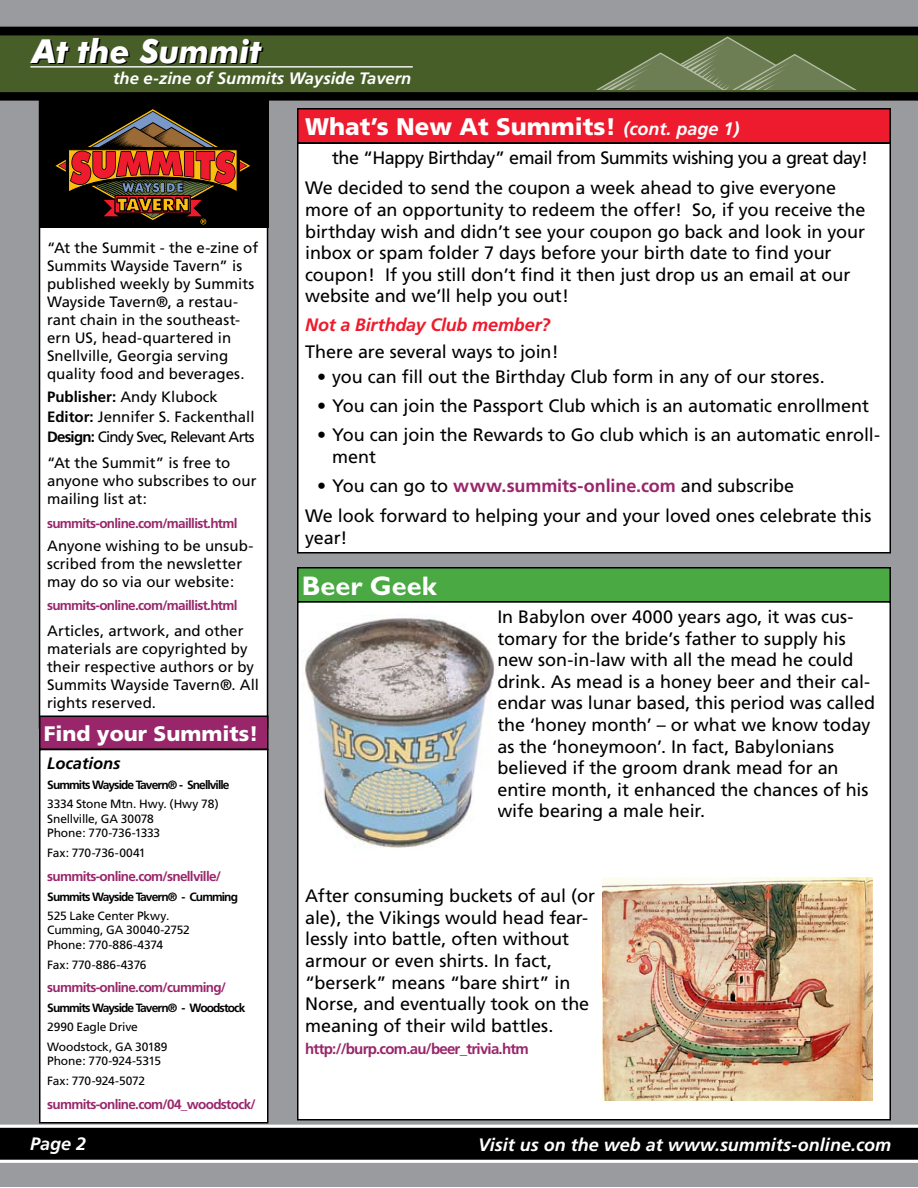
<style>
.page{position:relative;width:918px;height:1188px;background:#fff}
.page>*{position:absolute;margin:0;border:0;box-sizing:border-box;transform-origin:0 0}
.t1{font:italic 700 33.15px "Futura BT";color:#fff}
.t2{font:700 27px "Gill Sans";color:#fff}
.t3{font:900 24px "Frutiger";color:#fff}
.t4{font:900 21px "Frutiger";color:#fff}
.t5{font:18px/21.6px "Frutiger";letter-spacing:-.005em;color:#000}
.t6{font:18px/30.3px "Frutiger";letter-spacing:-.025em;color:#000}
.t7{font:italic 700 18px "Frutiger";color:#fff}
.t8{font:italic 700 18px "Frutiger";letter-spacing:-.01em;color:#ed1b2d}
.t9{font:italic 700 16.5px "Frutiger";color:#fff}
.t10{font:italic 700 16.5px "Frutiger";color:#000}
.t11{font:15px/18px "Frutiger";color:#000}
.t12{font:700 15px "Frutiger";letter-spacing:-.05em;color:#99266b}
.t13{font:700 13.5px "Frutiger";letter-spacing:-.05em;color:#99266b}
.t14{font:12px/14.4px "Frutiger";letter-spacing:-.01em;color:#000}
.t15{font:700 12px "Frutiger";letter-spacing:-.075em;color:#000}
.s1{font-weight:700}
.s2{font-weight:700;font-style:italic;font-size:18px}
.s3{font-weight:700;color:#99266b}
</style>
<div class="page">
<div style="left:0;top:0;width:918px;height:1187px;background:#999b9e"></div>
<svg style="left:0;top:1125px;width:918px;height:38px;background:#282828"></svg>
<div style="left:40px;top:100px;width:228px;height:628px;background:#fff"></div>
<div style="left:39px;top:99px;width:229px;height:630px;border:2px solid #000"></div>
<div style="left:40px;top:716px;width:228px;height:33px;background:#99266b"></div>
<div style="left:39px;top:716px;width:229px;height:34px;border:2px solid #000"></div>
<div style="left:40px;top:750px;width:228px;height:373px;background:#fff"></div>
<div style="left:39px;top:749px;width:229px;height:375px;border:2px solid #000"></div>
<div style="left:0;top:27px;width:918px;height:74px;background:#000"></div>
<svg style="left:0;top:34px;width:918px;height:60px;background:#425625"></svg>
<div style="left:39px;top:100px;width:229px;height:128px;background:#000"></div>
<svg style="left:55px;top:109px;width:195px;height:115px"></svg>
<hr style="left:30px;top:66px;width:383px;height:2px;background:#fff">
<svg style="left:567px;top:36px;width:324px;height:54px;background:#5b6e3f"></svg>
<div style="left:298px;top:568px;width:592px;height:34px;background:#4aa942"></div>
<div style="left:297px;top:567px;width:594px;height:36px;border:2px solid #000"></div>
<div style="left:298px;top:602px;width:592px;height:518px;background:#fff"></div>
<div style="left:297px;top:601px;width:594px;height:519px;border:2px solid #000"></div>
<div style="left:298px;top:109px;width:592px;height:34px;background:#ed1b2d"></div>
<div style="left:297px;top:108px;width:594px;height:36px;border:2px solid #000"></div>
<div style="left:298px;top:143px;width:592px;height:410px;background:#fff"></div>
<div style="left:297px;top:142px;width:594px;height:412px;border:2px solid #000"></div>
<img style="left:603px;top:878px;width:270px;height:223px">
<img style="left:305px;top:615px;width:190px;height:233px">
<h1 class="t1" style="left:32px;top:31px;width:231px">At the Summit</h1>
<p class="t9" style="left:113px;top:68px;width:300px">the e-zine of Summits Wayside Tavern</p>
<p class="t11" style="left:47px;top:239px;width:213px">“At the Summit - the e-zine of<br>Summits Wayside Tavern” is published weekly by Summits<br>Wayside Tavern®, a restau&shy;rant chain in the southeast&shy;ern US, head-quartered in<br>Snellville, Georgia serving quality food and beverages.</p>
<p class="t11" style="left:47px;top:387px;width:209px;line-height:20.1px"><span class="s1">Publisher:</span> Andy Klubock<br><span class="s1">Editor:</span> Jennifer S. Fackenthall<br><span class="s1">Design:</span> Cindy Svec, Relevant Arts</p>
<p class="t11" style="left:47px;top:454px;width:211px">“At the Summit” is free to anyone who subscribes to our mailing list at:</p>
<p class="t13" style="left:47px;top:515px;width:192px">summits-online.com/maillist.html</p>
<p class="t11" style="left:47px;top:537px;width:208px">Anyone wishing to be unsub&shy;scribed from the newsletter may do so via our website:</p>
<p class="t13" style="left:47px;top:598px;width:192px">summits-online.com/maillist.html</p>
<p class="t11" style="left:47px;top:622px;width:214px">Articles, artwork, and other materials are copyrighted by their respective authors or by<br>Summits Wayside Tavern®. All rights reserved.</p>
<p class="t4" style="left:44px;top:721px;width:216px">Find your Summits!</p>
<p class="t10" style="left:47px;top:754px;width:75px">Locations</p>
<p class="t15" style="left:47px;top:778px;width:184px">Summits Wayside Tavern® - Snellville</p>
<p class="t14" style="left:47px;top:797px;width:173px">3334 Stone Mtn. Hwy. (Hwy 78)<br>Snellville, GA 30078<br>Phone: 770-736-1333</p>
<p class="t14" style="left:47px;top:846px;width:100px">Fax: 770-736-0041</p>
<p class="t13" style="left:47px;top:868px;width:175px">summits-online.com/snellville/</p>
<p class="t15" style="left:47px;top:889px;width:192px">Summits Wayside Tavern® - Cumming</p>
<p class="t14" style="left:47px;top:909px;width:144px">525 Lake Center Pkwy.<br>Cumming, GA 30040-2752<br>Phone: 770-886-4374</p>
<p class="t14" style="left:47px;top:957px;width:101px">Fax: 770-886-4376</p>
<p class="t13" style="left:47px;top:980px;width:180px">summits-online.com/cumming/</p>
<p class="t15" style="left:47px;top:1001px;width:200px">Summits Wayside Tavern® - Woodstock</p>
<p class="t14" style="left:47px;top:1018px;width:122px;line-height:19.2px">2990 Eagle Drive<br>Woodstock, GA 30189</p>
<p class="t14" style="left:47px;top:1051px;width:115px;line-height:19.8px">Phone: 770-924-5315<br>Fax: 770-924-5072</p>
<p class="t13" style="left:47px;top:1096px;width:210px">summits-online.com/04_woodstock/</p>
<h3 class="t3" style="left:305px;top:112px;width:436px">What’s New At Summits! <span class="s2">(cont. page 1)</span></h3>
<p class="t6" style="left:305px;top:143px;width:565px;text-indent:27px">the “Happy Birthday” email from Summits wishing you a great day!<br>We decided to send the coupon a week ahead to give everyone</p>
<p class="t5" style="left:305px;top:199px;width:562px">more of an opportunity to redeem the offer! So, if you receive the birthday wish and didn’t see your coupon go back and look in your inbox or spam folder 7 days before your birth date to find your coupon! If you still don’t find it then just drop us an email at our website and we’ll help you out!</p>
<p class="t8" style="left:305px;top:314px;width:247px">Not a Birthday Club member?</p>
<p class="t5" style="left:305px;top:341px;width:255px">There are several ways to join!</p>
<p class="t5" style="left:317px;top:366px;width:509px">• you can fill out the Birthday Club form in any of our stores.</p>
<p class="t5" style="left:317px;top:395px;width:553px">• You can join the Passport Club which is an automatic enrollment</p>
<p class="t5" style="left:332px;top:424px;width:549px;text-indent:-15px">• You can join the Rewards to Go club which is an automatic enroll&shy;ment</p>
<p class="t5" style="left:305px;top:471px;width:568px;line-height:30.3px;text-indent:12px">• You can go to <span class="s3">www.summits-online.com</span> and subscribe<br>We look forward to helping your and your loved ones celebrate this</p>
<p class="t5" style="left:305px;top:527px;width:44px">year!</p>
<h2 class="t2" style="left:302px;top:570px;width:136px">Beer Geek</h2>
<p class="t5" style="left:497px;top:606px;width:379px">In Babylon over 4000 years ago, it was cus&shy;tomary for the bride’s father to supply his new son-in-law with all the mead he could drink. As mead is a honey beer and their cal&shy;endar was lunar based, this period was called the ‘honey month’ – or what we know today as the ‘honeymoon’. In fact, Babylonians believed if the groom drank mead for an entire month, it enhanced the chances of his wife bearing a male heir.</p>
<p class="t5" style="left:305px;top:885px;width:292px">After consuming buckets of aul (or ale), the Vikings would head fear&shy;lessly into battle, often without armour or even shirts. In fact, “berserk” means “bare shirt” in<br>Norse, and eventually took on the meaning of their wild battles.</p>
<p class="t12" style="left:305px;top:1039px;width:225px">http://burp.com.au/beer_trivia.htm</p>
<p class="t7" style="left:30px;top:1133px;width:58px">Page 2</p>
<p class="t7" style="left:478px;top:1134px;width:414px">Visit us on the web at www.summits-online.com</p>
</div>
